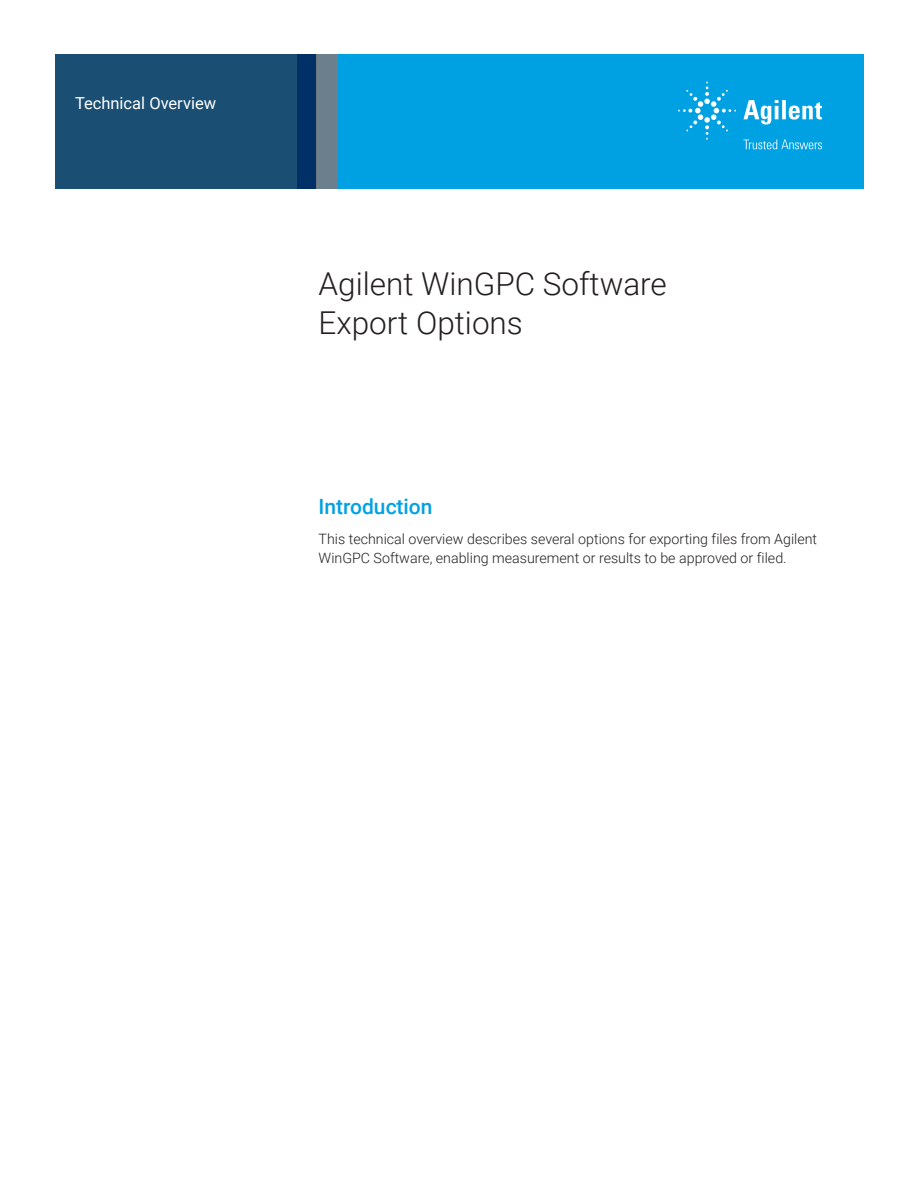
<style>
.page{position:relative;width:918px;height:1188px;background:#fff}
.page>*{position:absolute;margin:0;border:0;box-sizing:border-box;transform-origin:0 0}
.t1{font:300 31.5px/39px "Roboto";color:#231f20}
.Header_1{font:500 21px "Roboto";color:#00a1e3}
.Doctype{font:16.5px "Roboto";color:#fff}
.Text{font:300 14.25px/18.8px "Roboto";color:#231f20}
</style>
<div class="page">
<div style="left:297px;top:54px;width:567px;height:135px;background:#00a1e3"></div>
<svg style="left:55px;top:54px;width:261px;height:135px;background:#184b71"></svg>
<div style="left:316px;top:54px;width:22px;height:135px;background:#6b808c"></div>
<svg style="left:743px;top:100px;width:79px;height:25px"></svg>
<svg style="left:678px;top:82px;width:58px;height:58px"></svg>
<svg style="left:744px;top:140px;width:78px;height:9px"></svg>
<p class="Doctype" style="left:75px;top:91px;width:143px">Technical Overview</p>
<p class="t1" style="left:319px;top:263px;width:350px">Agilent WinGPC Software<br>Export Options</p>
<p class="Header_1" style="left:319px;top:491px;width:116px">Introduction</p>
<p class="Text" style="left:319px;top:529px;width:500px">This technical overview describes several options for exporting files from Agilent<br>WinGPC Software, enabling measurement or results to be approved or filed.</p>
</div>
